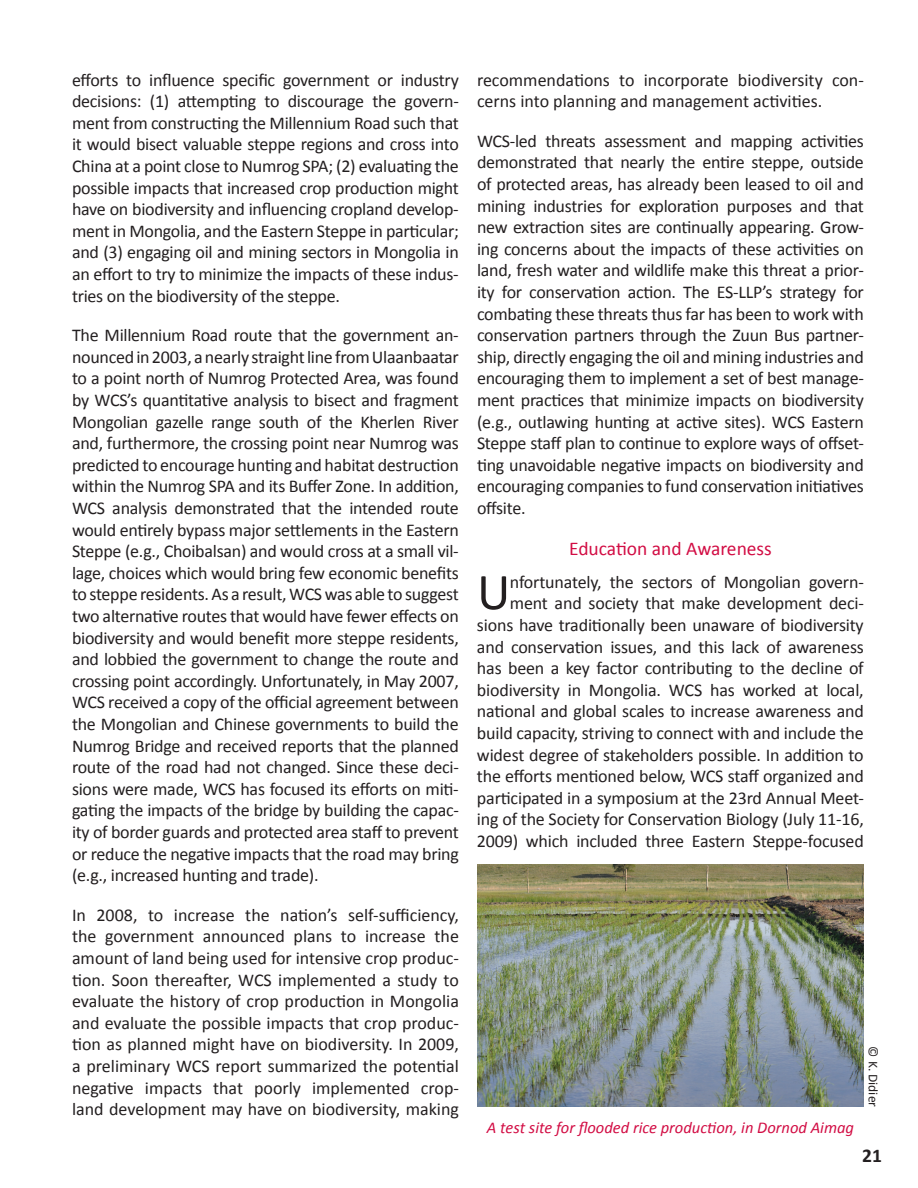
<style>
.page{position:relative;width:918px;height:1188px;background:#fff}
.page>*{position:absolute;margin:0;border:0;box-sizing:border-box;transform-origin:0 0}
.t1{font:52.05px "Calibri";color:#231f20}
.t2{font:19.5px "Calibri";color:#d20d44}
.t3{font:700 19.5px "Calibri";color:#231f20}
.t4{font:18px/21.6px "Calibri";letter-spacing:-.01em;color:#231f20;text-align:justify}
.t5{font:italic 16.5px "Calibri";color:#d20d44}
.t6{font:13.5px "Calibri";color:#231f20}
</style>
<div class="page">
<img style="left:477px;top:864px;width:387px;height:243px">
<p class="t4" style="left:72px;top:68px;width:388px">efforts to influence specific government or industry decisions: (1) attempting to discourage the govern&shy;ment from constructing the Millennium Road such that it would bisect valuable steppe regions and cross into China at a point close to Numrog SPA; (2) evaluating the possible impacts that increased crop production might have on biodiversity and influencing cropland develop&shy;ment in Mongolia, and the Eastern Steppe in particular; and (3) engaging oil and mining sectors in Mongolia in an effort to try to minimize the impacts of these indus&shy;tries on the biodiversity of the steppe.</p>
<p class="t4" style="left:72px;top:323px;width:388px">The Millennium Road route that the government an&shy;nounced in 2003, a nearly straight line from Ulaanbaatar to a point north of Numrog Protected Area, was found by WCS’s quantitative analysis to bisect and fragment Mongolian gazelle range south of the Kherlen River and, furthermore, the crossing point near Numrog was predicted to encourage hunting and habitat destruction within the Numrog SPA and its Buffer Zone. In addition, WCS analysis demonstrated that the intended route would entirely bypass major settlements in the Eastern Steppe (e.g., Choibalsan) and would cross at a small vil&shy;lage, choices which would bring few economic benefits to steppe residents. As a result, WCS was able to suggest two alternative routes that would have fewer effects on biodiversity and would benefit more steppe residents, and lobbied the government to change the route and crossing point accordingly. Unfortunately, in May 2007, WCS received a copy of the official agreement between the Mongolian and Chinese governments to build the Numrog Bridge and received reports that the planned route of the road had not changed. Since these deci&shy;sions were made, WCS has focused its efforts on miti&shy;gating the impacts of the bridge by building the capac&shy;ity of border guards and protected area staff to prevent or reduce the negative impacts that the road may bring (e.g., increased hunting and trade).</p>
<p class="t4" style="left:72px;top:903px;width:389px">In 2008, to increase the nation’s self-sufficiency, the government announced plans to increase the amount of land being used for intensive crop produc&shy;tion. Soon thereafter, WCS implemented a study to evaluate the history of crop production in Mongolia and evaluate the possible impacts that crop produc&shy;tion as planned might have on biodiversity. In 2009, a preliminary WCS report summarized the potential negative impacts that poorly implemented crop&shy;land development may have on biodiversity, making</p>
<p class="t4" style="left:477px;top:68px;width:388px">recommendations to incorporate biodiversity con&shy;cerns into planning and management activities.</p>
<p class="t4" style="left:477px;top:129px;width:388px">WCS-led threats assessment and mapping activities demonstrated that nearly the entire steppe, outside of protected areas, has already been leased to oil and mining industries for exploration purposes and that new extraction sites are continually appearing. Grow&shy;ing concerns about the impacts of these activities on land, fresh water and wildlife make this threat a prior&shy;ity for conservation action. The ES-LLP’s strategy for combating these threats thus far has been to work with conservation partners through the Zuun Bus partner&shy;ship, directly engaging the oil and mining industries and encouraging them to implement a set of best manage&shy;ment practices that minimize impacts on biodiversity (e.g., outlawing hunting at active sites). WCS Eastern Steppe staff plan to continue to explore ways of offset&shy;ting unavoidable negative impacts on biodiversity and encouraging companies to fund conservation initiatives offsite.</p>
<p class="t2" style="left:569px;top:537px;width:204px">Education and Awareness</p>
<h1 class="t1" style="left:477px;top:560px;width:35px">U</h1>
<p class="t4" style="left:477px;top:570px;width:388px;text-align:right">nfortunately, the sectors of Mongolian govern&shy;ment and society that make development deci&shy;sions have traditionally been unaware of biodiversity and conservation issues, and this lack of awareness has been a key factor contributing to the decline of biodiversity in Mongolia. WCS has worked at local, national and global scales to increase awareness and build capacity, striving to connect with and include the widest degree of stakeholders possible. In addition to the efforts mentioned below, WCS staff organized and participated in a symposium at the 23rd Annual Meet&shy;ing of the Society for Conservation Biology (July 11-16, 2009) which included three Eastern Steppe-focused</p>
<p class="t5" style="left:487px;top:1117px;width:369px">A test site for flooded rice production, in Dornod Aimag</p>
<p class="t6" style="left:882px;top:1046px;width:62px;rotate:90deg">© K. Didier</p>
<p class="t3" style="left:862px;top:1144px;width:21px">21</p>
</div>
